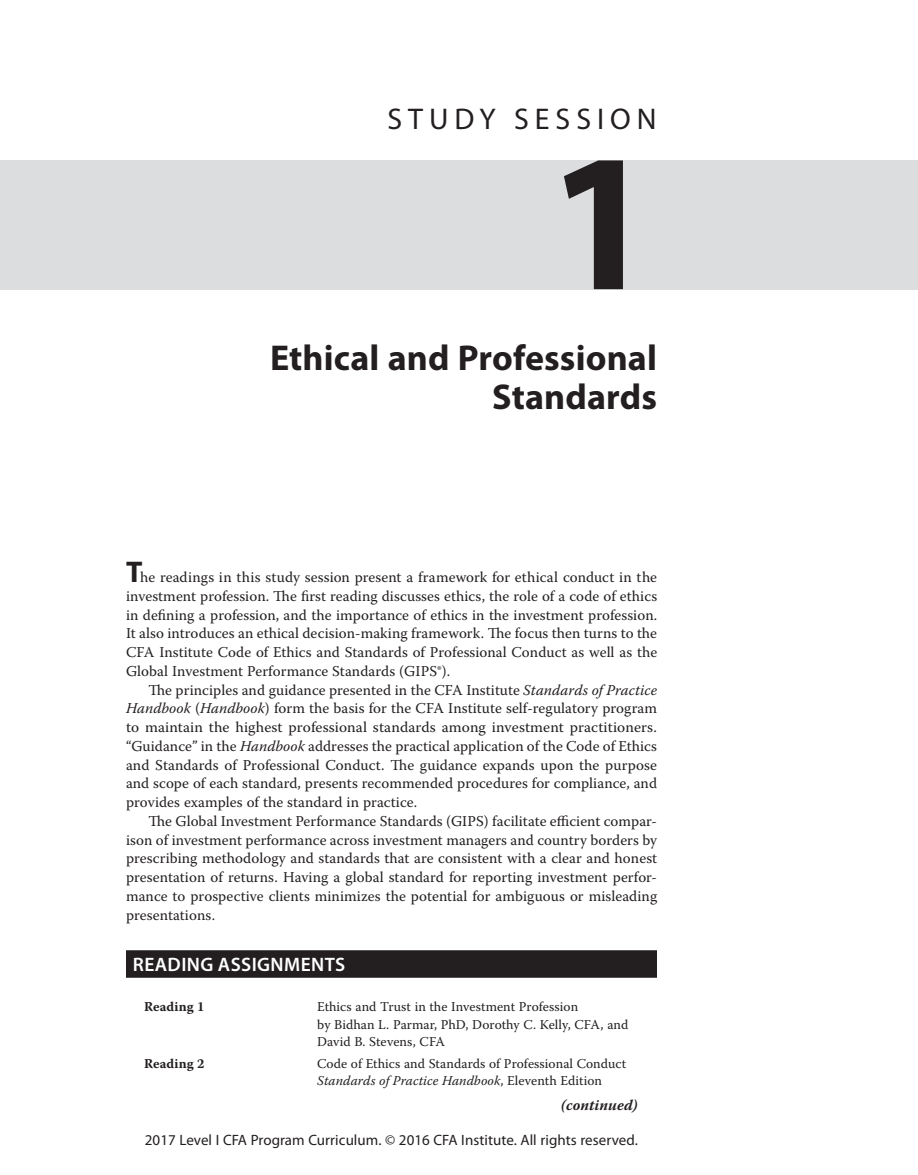
<style>
.page{position:relative;width:918px;height:1175px;background:#fff}
.page>*{position:absolute;margin:0;border:0;box-sizing:border-box;transform-origin:0 0}
.SS_NUM{font:700 198px "Myriad Pro";color:#231f20}
.SS_TITLE{font:700 36px/39px "Myriad Pro";letter-spacing:.005em;color:#231f20;text-align:right}
.SS_LABEL{font:30px "Myriad Pro";letter-spacing:.2em;color:#231f20}
.SS_H1{font:600 19.5px "Myriad Pro";letter-spacing:.02em;color:#fff}
.SS_INTRO_T{font:15px/18.8px "Warnock Pro";letter-spacing:.005em;color:#231f20;text-align:justify}
.SS_INTRO_T1{font:15px/18.8px "Warnock Pro";letter-spacing:.005em;color:#231f20;text-align:justify}
.t1{font:15px "Myriad Pro";letter-spacing:.005em;color:#231f20}
.CONTINUED{font:italic 700 15px "Warnock Pro";letter-spacing:.005em;color:#231f20}
.TB{font:13.5px/17.2px "Warnock Pro";letter-spacing:.005em;color:#231f20}
.TB-2{font:700 13.5px "Warnock Pro";letter-spacing:.01em;color:#231f20}
.s1{font-family:"Myriad Pro";font-weight:700;font-size:30px}
.s2{font-style:italic}
</style>
<div class="page">
<div style="left:0;top:160px;width:918px;height:129px;background:#dcdddf"></div>
<div style="left:126px;top:950px;width:531px;height:27px;background:#231f20"></div>
<p class="SS_LABEL" style="left:387px;top:100px;width:271px">STUDY SESSION</p>
<p class="SS_NUM" style="left:547px;top:93px;width:111px">1</p>
<p class="SS_TITLE" style="left:270px;top:337px;width:388px">Ethical and Professional<br>Standards</p>
<p class="SS_INTRO_T1" style="left:126px;top:567px;width:533px"><span class="s1">T</span>he readings in this study session present a framework for ethical conduct in the investment profession. The first reading discusses ethics, the role of a code of ethics in defining a profession, and the importance of ethics in the investment profession.<br>It also introduces an ethical decision-making framework. The focus then turns to the CFA Institute Code of Ethics and Standards of Professional Conduct as well as the Global Investment Performance Standards (GIPS®).</p>
<p class="SS_INTRO_T" style="left:126px;top:680px;width:533px;text-indent:22px">The principles and guidance presented in the CFA Institute <span class="s2">Standards of Practice Handbook</span> (<span class="s2">Handbook</span>) form the basis for the CFA Institute self-regulatory program to maintain the highest professional standards among investment practitioners. “Guidance” in the <span class="s2">Handbook</span> addresses the practical application of the Code of Ethics and Standards of Professional Conduct. The guidance expands upon the purpose and scope of each standard, presents recommended procedures for compliance, and provides examples of the standard in practice.</p>
<p class="SS_INTRO_T" style="left:126px;top:811px;width:533px;text-indent:22px">The Global Investment Performance Standards (GIPS) facilitate efficient compar&shy;ison of investment performance across investment managers and country borders by prescribing methodology and standards that are consistent with a clear and honest presentation of returns. Having a global standard for reporting investment perfor&shy;mance to prospective clients minimizes the potential for ambiguous or misleading presentations.</p>
<p class="SS_H1" style="left:133px;top:951px;width:214px">READING ASSIGNMENTS</p>
<p class="TB-2" style="left:144px;top:998px;width:62px">Reading 1</p>
<p class="TB" style="left:317px;top:998px;width:313px">Ethics and Trust in the Investment Profession<br>by Bidhan L. Parmar, PhD, Dorothy C. Kelly, CFA, and<br>David B. Stevens, CFA</p>
<p class="TB-2" style="left:144px;top:1055px;width:62px">Reading 2</p>
<p class="TB" style="left:317px;top:1054px;width:311px">Code of Ethics and Standards of Professional Conduct<br><span class="s2">Standards of Practice Handbook</span>, Eleventh Edition</p>
<p class="CONTINUED" style="left:561px;top:1095px;width:78px">(continued)</p>
<p class="t1" style="left:145px;top:1130px;width:495px">2017 Level I CFA Program Curriculum. © 2016 CFA Institute. All rights reserved.</p>
</div>
